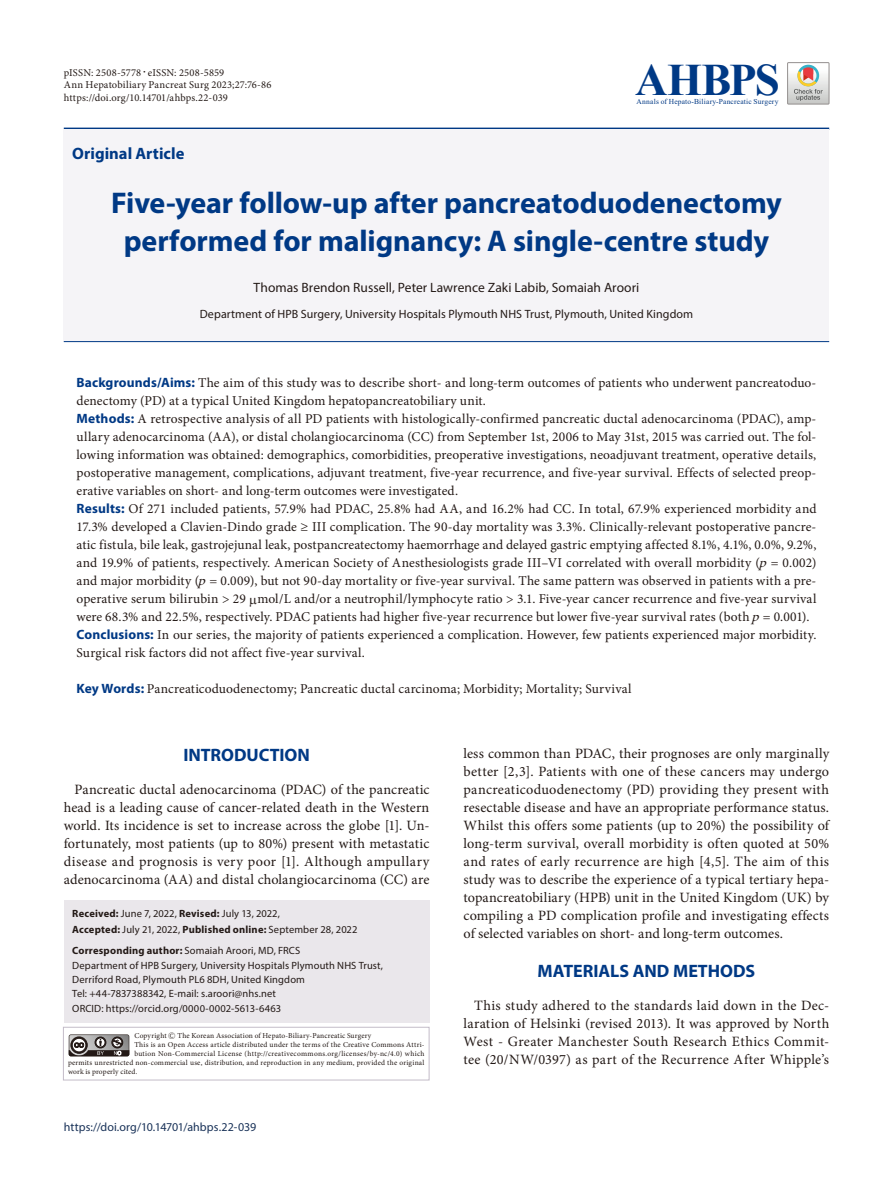
<style>
.page{position:relative;width:893px;height:1191px;background:#fff}
.page>*{position:absolute;margin:0;border:0;box-sizing:border-box;transform-origin:0 0}
.t1{font:700 45px "Times New Roman";letter-spacing:-.03em;color:#003985}
.t2{font:700 30px/37.5px "Myriad Pro";letter-spacing:-.005em;color:#003985;text-align:center}
.t3{font:700 18px "Myriad Pro";color:#003985}
.t4{font:700 16.5px "Myriad Pro";color:#003985}
.t5{font:14.25px/18px "Minion Pro";letter-spacing:.01em;color:#231916;text-align:justify}
.t6{font:13.5px/18px "Minion Pro";letter-spacing:.005em;color:#231916}
.t7{font:13.5px "Myriad Pro";letter-spacing:.005em;color:#231916}
.t8{font:12px "Myriad Pro";letter-spacing:.01em;color:#231916}
.t9{font:12px "Myriad Pro";letter-spacing:.005em;color:#193258}
.t10{font:10.5px/14.7px "Myriad Pro";letter-spacing:.015em;color:#231916}
.t11{font:10.5px/12.8px "Minion Pro";letter-spacing:.015em;color:#231916}
.t12{font:7.5px "Minion Pro";letter-spacing:.025em;color:#231916}
.t13{font:7.5px "Times New Roman";letter-spacing:.025em;color:#003985}
.s1{font-family:"Ko Pub World Batang PM"}
.s2{font-family:"Myriad Pro";font-weight:700;color:#003985}
.s3{font-style:italic}
.s4{font-weight:700}
</style>
<div class="page">
<hr style="left:64px;top:128px;width:765px;height:2px;background:#003985">
<div style="left:64px;top:129px;width:765px;height:212px;background:#f5f4f7"></div>
<hr style="left:64px;top:341px;width:765px;height:1px;background:#003985">
<div style="left:787px;top:62px;width:42px;height:42px;border:1px solid #94908f"></div>
<svg style="left:788px;top:63px;width:41px;height:41px"></svg>
<div style="left:64px;top:900px;width:365px;height:122px;background:#eae7eb"></div>
<div style="left:63px;top:1026px;width:366px;height:54px;border:1px solid #c3bcc8"></div>
<svg style="left:69px;top:1034px;width:60px;height:22px"></svg>
<p class="t11" style="left:64px;top:66px;width:209px">pISSN: 2508-5778<span class="s1">ㆍ</span>eISSN: 2508-5859<br>Ann Hepatobiliary Pancreat Surg 2023;27:76-86 https://doi.org/10.14701/ahbps.22-039</p>
<p class="t4" style="left:72px;top:142px;width:114px">Original Article</p>
<h1 class="t1" style="left:635px;top:47px;width:146px">AHBPS</h1>
<p class="t13" style="left:636px;top:96px;width:144px">Annals of Hepato-Biliary-Pancreatic Surgery</p>
<p class="t2" style="left:111px;top:183px;width:672px">Five-year follow-up after pancreatoduodenectomy performed for malignancy: A single-centre study</p>
<p class="t7" style="left:254px;top:279px;width:387px">Thomas Brendon Russell, Peter Lawrence Zaki Labib, Somaiah Aroori</p>
<p class="t8" style="left:200px;top:307px;width:495px">Department of HPB Surgery, University Hospitals Plymouth NHS Trust, Plymouth, United Kingdom</p>
<p class="t6" style="left:77px;top:373px;width:741px"><span class="s2">Backgrounds/Aims:</span> The aim of this study was to describe short- and long-term outcomes of patients who underwent pancreatoduo&shy;denectomy (PD) at a typical United Kingdom hepatopancreatobiliary unit.<br><span class="s2">Methods:</span> A retrospective analysis of all PD patients with histologically-confirmed pancreatic ductal adenocarcinoma (PDAC), amp&shy;ullary adenocarcinoma (AA), or distal cholangiocarcinoma (CC) from September 1st, 2006 to May 31st, 2015 was carried out. The fol&shy;lowing information was obtained: demographics, comorbidities, preoperative investigations, neoadjuvant treatment, operative details, postoperative management, complications, adjuvant treatment, five-year recurrence, and five-year survival. Effects of selected preop&shy;erative variables on short- and long-term outcomes were investigated.<br><span class="s2">Results:</span> Of 271 included patients, 57.9% had PDAC, 25.8% had AA, and 16.2% had CC. In total, 67.9% experienced morbidity and 17.3% developed a Clavien-Dindo grade ≥ III complication. The 90-day mortality was 3.3%. Clinically-relevant postoperative pancre&shy;atic fistula, bile leak, gastrojejunal leak, postpancreatectomy haemorrhage and delayed gastric emptying affected 8.1%, 4.1%, 0.0%, 9.2%, and 19.9% of patients, respectively. American Society of Anesthesiologists grade III–VI correlated with overall morbidity (<span class="s3">p</span> = 0.002) and major morbidity (<span class="s3">p</span> = 0.009), but not 90-day mortality or five-year survival. The same pattern was observed in patients with a pre&shy;operative serum bilirubin &gt; 29 mol/L and/or a neutrophil/lymphocyte ratio &gt; 3.1. Five-year cancer recurrence and five-year survival were 68.3% and 22.5%, respectively. PDAC patients had higher five-year recurrence but lower five-year survival rates (both <span class="s3">p</span> = 0.001).<br><span class="s2">Conclusions:</span> In our series, the majority of patients experienced a complication. However, few patients experienced major morbidity.<br>Surgical risk factors did not affect five-year survival.</p>
<p class="t6" style="left:77px;top:679px;width:557px"><span class="s2">Key Words:</span> Pancreaticoduodenectomy; Pancreatic ductal carcinoma; Morbidity; Mortality; Survival</p>
<p class="t3" style="left:183px;top:743px;width:128px">INTRODUCTION</p>
<p class="t5" style="left:64px;top:780px;width:367px;text-indent:11px">Pancreatic ductal adenocarcinoma (PDAC) of the pancreatic head is a leading cause of cancer-related death in the Western world. Its incidence is set to increase across the globe [1]. Un&shy;fortunately, most patients (up to 80%) present with metastatic disease and prognosis is very poor [1]. Although ampullary adenocarcinoma (AA) and distal cholangiocarcinoma (CC) are</p>
<p class="t10" style="left:72px;top:906px;width:287px"><span class="s4">Received:</span> June 7, 2022, <span class="s4">Revised:</span> July 13, 2022,<br><span class="s4">Accepted:</span> July 21, 2022, <span class="s4">Published online:</span> September 28, 2022</p>
<p class="t10" style="left:72px;top:943px;width:312px"><span class="s4">Corresponding author:</span> Somaiah Aroori, MD, FRCS<br>Department of HPB Surgery, University Hospitals Plymouth NHS Trust, Derriford Road, Plymouth PL6 8DH, United Kingdom<br>Tel: +44-7837388342, E-mail: s.aroori@nhs.net<br>ORCID: https://orcid.org/0000-0002-5613-6463</p>
<p class="t12" style="left:134px;top:1030px;width:238px">Copyright <span class="s1">Ⓒ</span> The Korean Association of Hepato-Biliary-Pancreatic Surgery</p>
<p class="t12" style="left:134px;top:1039px;width:292px">This is an Open Access article distributed under the terms of the Creative Commons Attri-</p>
<p class="t12" style="left:134px;top:1048px;width:292px">bution Non-Commercial License (http://creativecommons.org/licenses/by-nc/4.0) which</p>
<p class="t12" style="left:68px;top:1057px;width:358px">permits unrestricted non-commercial use, distribution, and reproduction in any medium, provided the original</p>
<p class="t12" style="left:68px;top:1066px;width:71px">work is properly cited.</p>
<p class="t9" style="left:64px;top:1119px;width:194px">https://doi.org/10.14701/ahbps.22-039</p>
<p class="t5" style="left:463px;top:744px;width:367px">less common than PDAC, their prognoses are only marginally better [2,3]. Patients with one of these cancers may undergo pancreaticoduodenectomy (PD) providing they present with resectable disease and have an appropriate performance status.<br>Whilst this offers some patients (up to 20%) the possibility of long-term survival, overall morbidity is often quoted at 50% and rates of early recurrence are high [4,5]. The aim of this study was to describe the experience of a typical tertiary hepa&shy;topancreatobiliary (HPB) unit in the United Kingdom (UK) by compiling a PD complication profile and investigating effects of selected variables on short- and long-term outcomes.</p>
<p class="t3" style="left:538px;top:959px;width:219px">MATERIALS AND METHODS</p>
<p class="t5" style="left:463px;top:996px;width:367px;text-indent:11px">This study adhered to the standards laid down in the Dec&shy;laration of Helsinki (revised 2013). It was approved by North West - Greater Manchester South Research Ethics Commit&shy;tee (20/NW/0397) as part of the Recurrence After Whipple’s</p>
</div>
